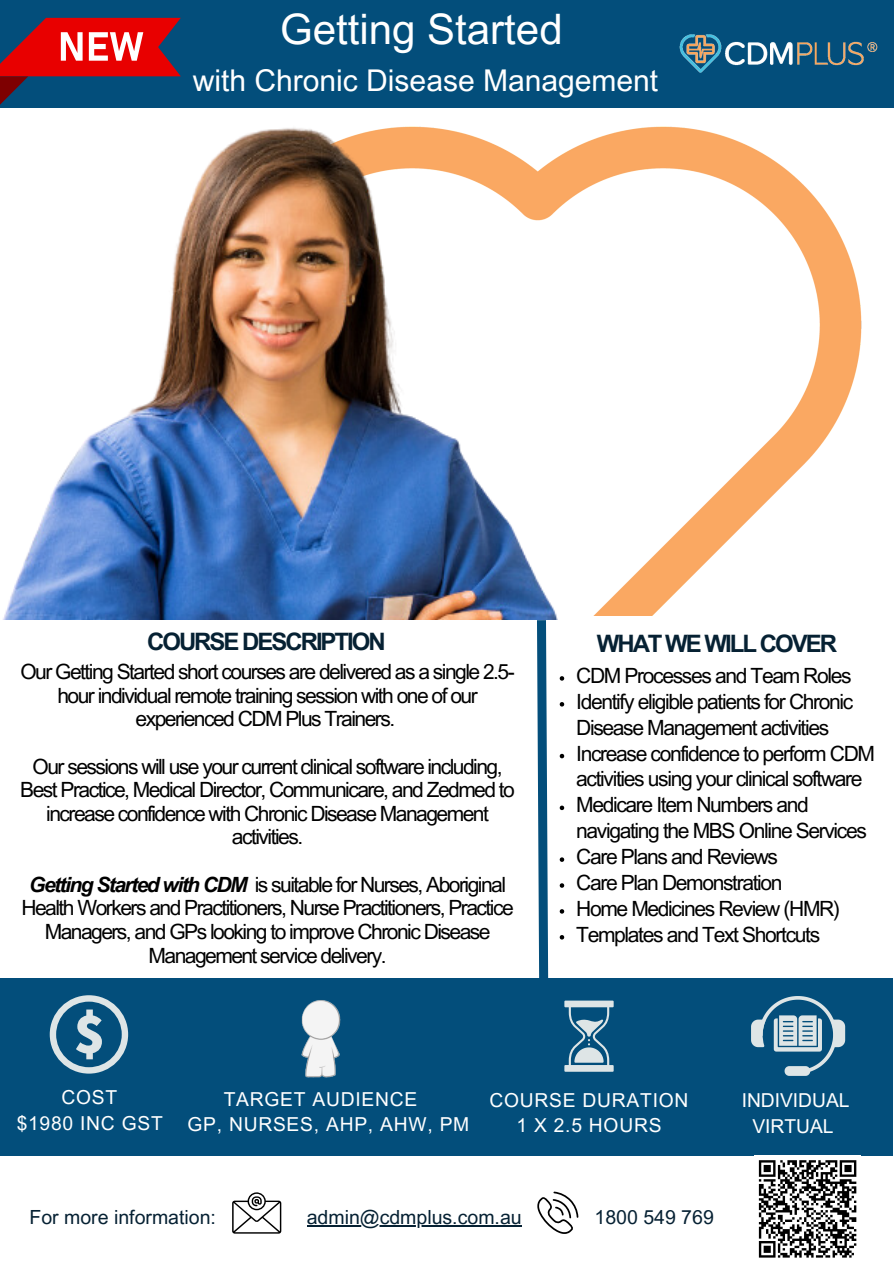
<style>
.page{position:relative;width:894px;height:1264px;background:#fff}
.page>*{position:absolute;margin:0;border:0;box-sizing:border-box;transform-origin:0 0}
.t1{font:42px "Arial MT Pro";color:#fff}
.t2{font:30px "Arial MT Pro";color:#fff}
.t3{font:700 24px "Arial MT Pro";letter-spacing:-.085em;color:#062133}
.t4{font:21px/23.7px "Arial MT Pro";letter-spacing:-.07em;color:#000}
.t5{font:19.5px "Arial MT Pro";color:#062133}
.t6{font:19.2px "Arial MT Pro";letter-spacing:.04em;color:#fff}
.t7{font:19.2px "Arial MT Pro";color:#fff}
.s1{font-weight:700;font-style:italic}
</style>
<div class="page">
<div style="left:0;top:978px;width:892px;height:177px;background:#034e7b"></div>
<svg style="left:232px;top:1192px;width:49px;height:41px"></svg>
<svg style="left:537px;top:1191px;width:41px;height:42px"></svg>
<div style="left:0;top:0;width:893px;height:108px;background:#034e7b"></div>
<svg style="left:0;top:18px;width:181px;height:87px"></svg>
<img style="left:719px;top:134px;width:143px;height:416px">
<img style="left:3px;top:126px;width:716px;height:493px">
<img style="left:679px;top:34px;width:199px;height:39px">
<svg style="left:758px;top:1160px;width:99px;height:98px"></svg>
<img style="left:301px;top:1000px;width:40px;height:78px">
<svg style="left:751px;top:996px;width:93px;height:79px"></svg>
<svg style="left:564px;top:1000px;width:49px;height:71px"></svg>
<svg style="left:50px;top:995px;width:78px;height:78px"></svg>
<svg style="left:559px;top:676px;width:5px;height:4px"></svg>
<svg style="left:559px;top:702px;width:5px;height:4px"></svg>
<svg style="left:559px;top:753px;width:5px;height:5px"></svg>
<svg style="left:559px;top:805px;width:5px;height:5px"></svg>
<svg style="left:559px;top:857px;width:5px;height:4px"></svg>
<svg style="left:559px;top:883px;width:5px;height:4px"></svg>
<svg style="left:559px;top:909px;width:5px;height:4px"></svg>
<svg style="left:559px;top:935px;width:5px;height:4px"></svg>
<svg style="left:532px;top:611px;width:20px;height:367px"></svg>
<hr style="left:307px;top:1225px;width:214px;height:1px;background:#062133">
<p class="t1" style="left:280px;top:13px;width:284px">Getting Started</p>
<p class="t2" style="left:193px;top:69px;width:466px">with Chronic Disease Management</p>
<p class="t3" style="left:147px;top:632px;width:240px">COURSE DESCRIPTION</p>
<p class="t3" style="left:596px;top:634px;width:242px">WHAT WE WILL COVER</p>
<p class="t4" style="left:20px;top:662px;width:495px;text-align:center">Our Getting Started short courses are delivered as a single 2.5- hour individual remote training session with one of our experienced CDM Plus Trainers.</p>
<p class="t4" style="left:20px;top:757px;width:496px;text-align:center">Our sessions will use your current clinical software including, Best Practice, Medical Director, Communicare, and Zedmed to increase confidence with Chronic Disease Management activities.</p>
<p class="t4" style="left:21px;top:875px;width:493px;text-align:center"><span class="s1">Getting Started with CDM</span> is suitable for Nurses, Aboriginal Health Workers and Practitioners, Nurse Practitioners, Practice Managers, and GPs looking to improve Chronic Disease Management service delivery.</p>
<p class="t4" style="left:576px;top:666px;width:277px">CDM Processes and Team Roles</p>
<p class="t4" style="left:576px;top:691px;width:278px;line-height:25.8px">Identify eligible patients for Chronic<br>Disease Management activities</p>
<p class="t4" style="left:576px;top:743px;width:300px;line-height:25.8px">Increase confidence to perform CDM activities using your clinical software</p>
<p class="t4" style="left:576px;top:794px;width:292px;line-height:25.8px">Medicare Item Numbers and navigating the MBS Online Services</p>
<p class="t4" style="left:576px;top:847px;width:203px">Care Plans and Reviews</p>
<p class="t4" style="left:576px;top:873px;width:208px">Care Plan Demonstration</p>
<p class="t4" style="left:576px;top:899px;width:265px">Home Medicines Review (HMR)</p>
<p class="t4" style="left:576px;top:925px;width:245px">Templates and Text Shortcuts</p>
<p class="t6" style="left:61px;top:1090px;width:57px">COST</p>
<p class="t6" style="left:17px;top:1116px;width:148px">$1980 INC GST</p>
<p class="t6" style="left:224px;top:1091px;width:195px">TARGET AUDIENCE</p>
<p class="t6" style="left:489px;top:1093px;width:200px">COURSE DURATION</p>
<p class="t6" style="left:187px;top:1116px;width:283px">GP, NURSES, AHP, AHW, PM</p>
<p class="t6" style="left:516px;top:1118px;width:146px">1 X 2.5 HOURS</p>
<p class="t5" style="left:30px;top:1209px;width:188px">For more information:</p>
<p class="t5" style="left:307px;top:1209px;width:216px">admin@cdmplus.com.au</p>
<p class="t5" style="left:594px;top:1209px;width:121px">1800 549 769</p>
<p class="t7" style="left:741px;top:1093px;width:109px">INDIVIDUAL</p>
<p class="t7" style="left:752px;top:1119px;width:82px">VIRTUAL</p>
</div>
